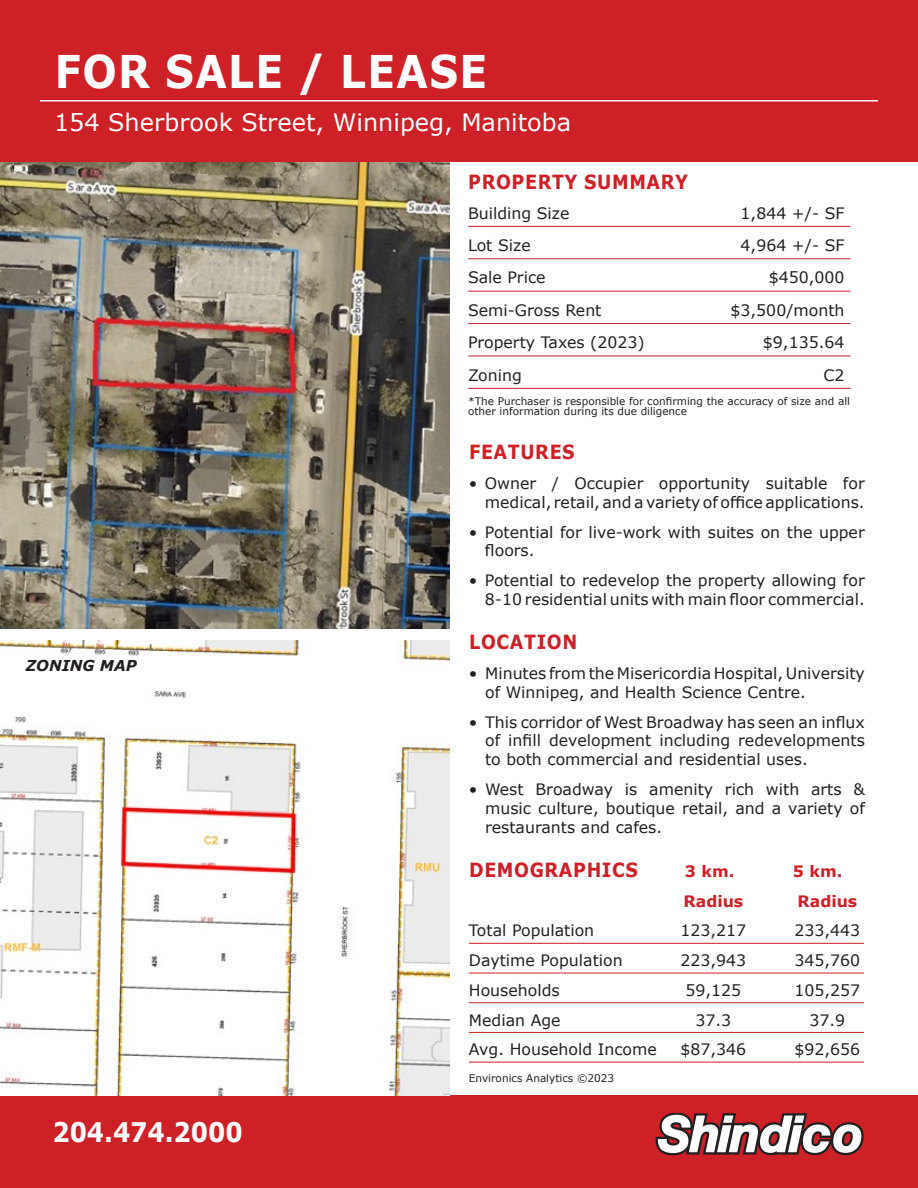
<style>
.page{position:relative;width:918px;height:1188px;background:#fff}
.page>*{position:absolute;margin:0;border:0;box-sizing:border-box;transform-origin:0 0}
.t1{font:700 45px "Verdana";letter-spacing:.035em;color:#fff;scale:.9 1}
.t2{font:700 27px "Verdana";color:#fff;scale:.9 1}
.t3{font:24px "Verdana";color:#fff}
.t4{font:700 19.5px "Verdana";letter-spacing:.035em;color:#cd2027;scale:.9 1}
.t5{font:15.75px/18.9px "Verdana";color:#231f20;text-align:right}
.t6{font:700 15.75px "Verdana";color:#cd2027}
.t7{font:italic 700 15px "Verdana";color:#231f20}
.t8{font:10.5px/10.5px "Verdana";color:#231f20}
</style>
<div class="page">
<div style="left:0;top:0;width:918px;height:162px;background:#cd2027"></div>
<div style="left:0;top:1096px;width:918px;height:92px;background:#cd2027"></div>
<hr style="left:40px;top:100px;width:838px;height:1px;background:#fff">
<svg style="left:656px;top:1114px;width:208px;height:42px"></svg>
<hr style="left:468px;top:226px;width:382px;height:1px;background:#cd2027">
<hr style="left:468px;top:259px;width:382px;height:1px;background:#cd2027">
<hr style="left:468px;top:291px;width:382px;height:1px;background:#cd2027">
<hr style="left:468px;top:323px;width:382px;height:1px;background:#cd2027">
<hr style="left:468px;top:356px;width:382px;height:1px;background:#cd2027">
<hr style="left:468px;top:388px;width:382px;height:1px;background:#cd2027">
<img style="left:0;top:162px;width:450px;height:467px">
<img style="left:0;top:640px;width:450px;height:455px">
<hr style="left:469px;top:943px;width:395px;height:1px;background:#cd2027">
<hr style="left:469px;top:973px;width:395px;height:1px;background:#cd2027">
<hr style="left:469px;top:1002px;width:395px;height:1px;background:#cd2027">
<hr style="left:469px;top:1032px;width:395px;height:1px;background:#cd2027">
<hr style="left:469px;top:1062px;width:395px;height:1px;background:#cd2027">
<h1 class="t1" style="left:55px;top:40px;width:482px">FOR SALE / LEASE</h1>
<h3 class="t3" style="left:54px;top:106px;width:519px">154 Sherbrook Street, Winnipeg, Manitoba</h3>
<p class="t7" style="left:26px;top:655px;width:112px">ZONING MAP</p>
<h2 class="t2" style="left:52px;top:1113px;width:213px">204.474.2000</h2>
<p class="t4" style="left:468px;top:168px;width:246px">PROPERTY SUMMARY</p>
<p class="t5" style="left:468px;top:203px;width:103px">Building Size</p>
<p class="t5" style="left:741px;top:203px;width:105px">1,844 +/- SF</p>
<p class="t5" style="left:468px;top:236px;width:64px">Lot Size</p>
<p class="t5" style="left:741px;top:236px;width:105px">4,964 +/- SF</p>
<p class="t5" style="left:468px;top:268px;width:79px">Sale Price</p>
<p class="t5" style="left:769px;top:268px;width:77px">$450,000</p>
<p class="t5" style="left:468px;top:300px;width:135px">Semi-Gross Rent</p>
<p class="t5" style="left:731px;top:300px;width:115px">$3,500/month</p>
<p class="t5" style="left:468px;top:333px;width:178px">Property Taxes (2023)</p>
<p class="t5" style="left:763px;top:333px;width:83px">$9,135.64</p>
<p class="t5" style="left:468px;top:365px;width:55px">Zoning</p>
<p class="t5" style="left:823px;top:365px;width:23px">C2</p>
<p class="t8" style="left:468px;top:395px;width:384px">*The Purchaser is responsible for confirming the accuracy of size and all other information during its due diligence</p>
<p class="t4" style="left:469px;top:438px;width:119px">FEATURES</p>
<p class="t5" style="left:469px;top:474px;width:398px">• Owner / Occupier opportunity suitable for medical, retail, and a variety of office applications.</p>
<p class="t5" style="left:485px;top:522px;width:381px;text-align:left;text-indent:-16px">• Potential for live-work with suites on the upper floors.</p>
<p class="t5" style="left:469px;top:571px;width:398px">• Potential to redevelop the property allowing for<br>8-10 residential units with main floor commercial.</p>
<p class="t4" style="left:469px;top:628px;width:122px">LOCATION</p>
<p class="t5" style="left:485px;top:664px;width:381px;text-align:left;text-indent:-16px">• Minutes from the Misericordia Hospital, University of Winnipeg, and Health Science Centre.</p>
<p class="t5" style="left:485px;top:712px;width:381px;text-align:justify;text-indent:-16px">• This corridor of West Broadway has seen an influx of infill development including redevelopments to both commercial and residential uses.</p>
<p class="t5" style="left:485px;top:780px;width:381px;text-align:justify;text-indent:-16px">• West Broadway is amenity rich with arts &amp; music culture, boutique retail, and a variety of restaurants and cafes.</p>
<p class="t4" style="left:469px;top:856px;width:189px">DEMOGRAPHICS</p>
<p class="t6" style="left:685px;top:860px;width:51px">3 km.</p>
<p class="t6" style="left:793px;top:860px;width:51px">5 km.</p>
<p class="t6" style="left:683px;top:890px;width:61px">Radius</p>
<p class="t6" style="left:797px;top:890px;width:61px">Radius</p>
<p class="t5" style="left:469px;top:921px;width:127px">Total Population</p>
<p class="t5" style="left:681px;top:921px;width:67px">123,217</p>
<p class="t5" style="left:795px;top:921px;width:67px">233,443</p>
<p class="t5" style="left:469px;top:951px;width:155px">Daytime Population</p>
<p class="t5" style="left:681px;top:951px;width:67px">223,943</p>
<p class="t5" style="left:795px;top:951px;width:67px">345,760</p>
<p class="t5" style="left:469px;top:980px;width:92px">Households</p>
<p class="t5" style="left:686px;top:980px;width:57px">59,125</p>
<p class="t5" style="left:795px;top:980px;width:67px">105,257</p>
<p class="t5" style="left:469px;top:1010px;width:93px">Median Age</p>
<p class="t5" style="left:696px;top:1010px;width:37px">37.3</p>
<p class="t5" style="left:810px;top:1010px;width:37px">37.9</p>
<p class="t5" style="left:469px;top:1040px;width:190px">Avg. Household Income</p>
<p class="t5" style="left:681px;top:1040px;width:67px">$87,346</p>
<p class="t5" style="left:795px;top:1040px;width:67px">$92,656</p>
<p class="t8" style="left:469px;top:1073px;width:147px">Environics Analytics ©2023</p>
</div>
